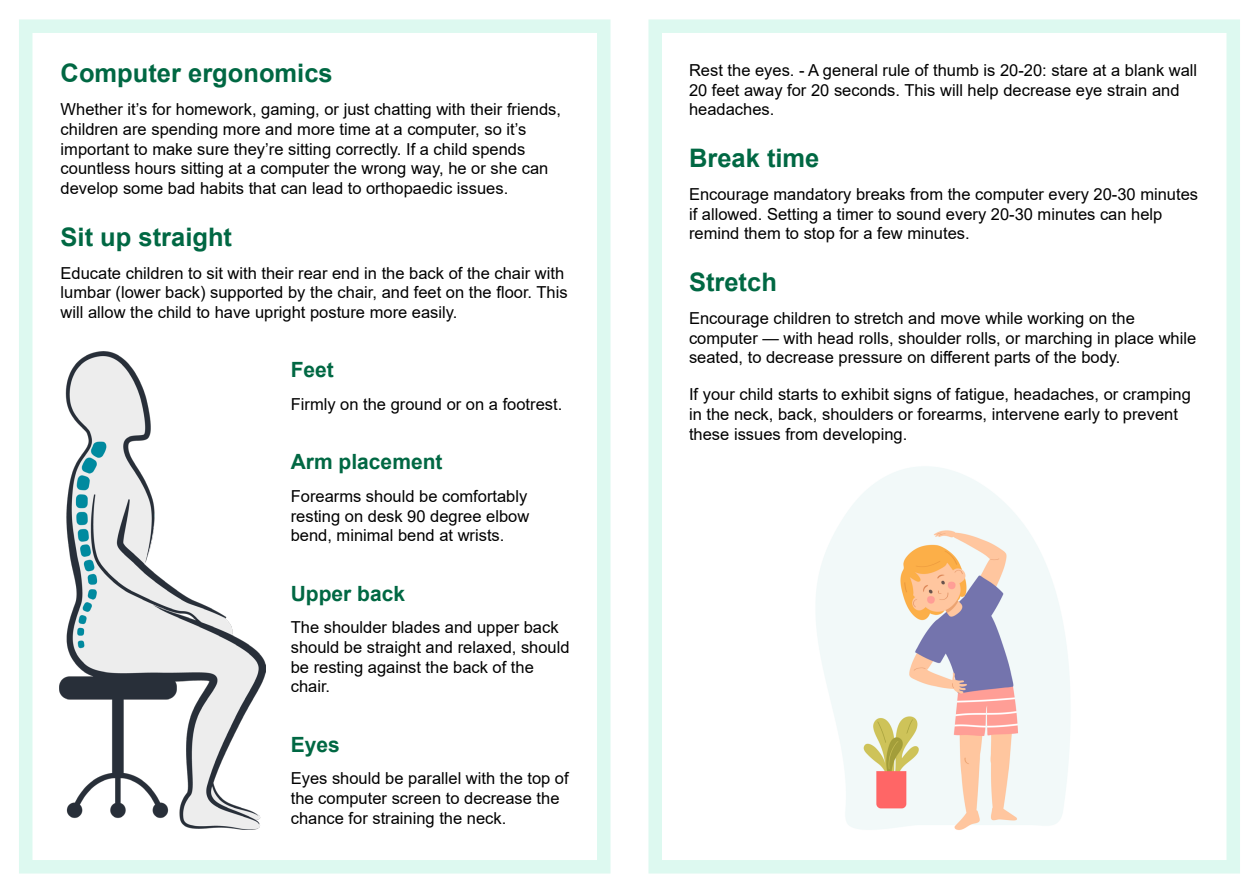
<style>
.page{position:relative;width:1259px;height:893px;background:#fff}
.page>*{position:absolute;margin:0;border:0;box-sizing:border-box;transform-origin:0 0}
.Heading_2_page{font:700 25.5px "Arial";color:#006843}
.Heading_3{font:700 21px "Arial";color:#006843}
.t1{font:16.5px/19.8px "Arial";color:#000}
</style>
<div class="page">
<div style="left:19px;top:19px;width:591px;height:854px;border:14px solid #ddf9f0"></div>
<div style="left:648px;top:19px;width:592px;height:854px;border:14px solid #ddf9f0"></div>
<img style="left:60px;top:351px;width:205px;height:478px">
<img style="left:816px;top:466px;width:254px;height:364px">
<h2 class="Heading_2_page" style="left:61px;top:55px;width:274px">Computer ergonomics</h2>
<p class="t1" style="left:61px;top:99px;width:502px">Whether it’s for homework, gaming, or just chatting with their friends, children are spending more and more time at a computer, so it’s important to make sure they’re sitting correctly. If a child spends countless hours sitting at a computer the wrong way, he or she can develop some bad habits that can lead to orthopaedic issues.</p>
<h2 class="Heading_2_page" style="left:61px;top:219px;width:173px">Sit up straight</h2>
<p class="t1" style="left:61px;top:263px;width:508px">Educate children to sit with their rear end in the back of the chair with lumbar (lower back) supported by the chair, and feet on the floor. This will allow the child to have upright posture more easily.</p>
<h3 class="Heading_3" style="left:291px;top:355px;width:45px">Feet</h3>
<p class="t1" style="left:291px;top:394px;width:273px">Firmly on the ground or on a footrest.</p>
<h3 class="Heading_3" style="left:291px;top:447px;width:153px">Arm placement</h3>
<p class="t1" style="left:291px;top:486px;width:240px;text-align:justify">Forearms should be comfortably resting on desk 90 degree elbow bend, minimal bend at wrists.</p>
<h3 class="Heading_3" style="left:291px;top:578px;width:116px">Upper back</h3>
<p class="t1" style="left:291px;top:617px;width:280px">The shoulder blades and upper back should be straight and relaxed, should be resting against the back of the chair.</p>
<h3 class="Heading_3" style="left:291px;top:729px;width:51px">Eyes</h3>
<p class="t1" style="left:291px;top:768px;width:279px">Eyes should be parallel with the top of the computer screen to decrease the chance for straining the neck.</p>
<p class="t1" style="left:689px;top:60px;width:510px">Rest the eyes. - A general rule of thumb is 20-20: stare at a blank wall<br>20 feet away for 20 seconds. This will help decrease eye strain and headaches.</p>
<h2 class="Heading_2_page" style="left:689px;top:140px;width:132px">Break time</h2>
<p class="t1" style="left:689px;top:184px;width:510px">Encourage mandatory breaks from the computer every 20-30 minutes if allowed. Setting a timer to sound every 20-30 minutes can help remind them to stop for a few minutes.</p>
<h2 class="Heading_2_page" style="left:689px;top:264px;width:89px">Stretch</h2>
<p class="t1" style="left:689px;top:308px;width:509px">Encourage children to stretch and move while working on the computer — with head rolls, shoulder rolls, or marching in place while seated, to decrease pressure on different parts of the body.</p>
<p class="t1" style="left:689px;top:384px;width:503px">If your child starts to exhibit signs of fatigue, headaches, or cramping in the neck, back, shoulders or forearms, intervene early to prevent these issues from developing.</p>
</div>
